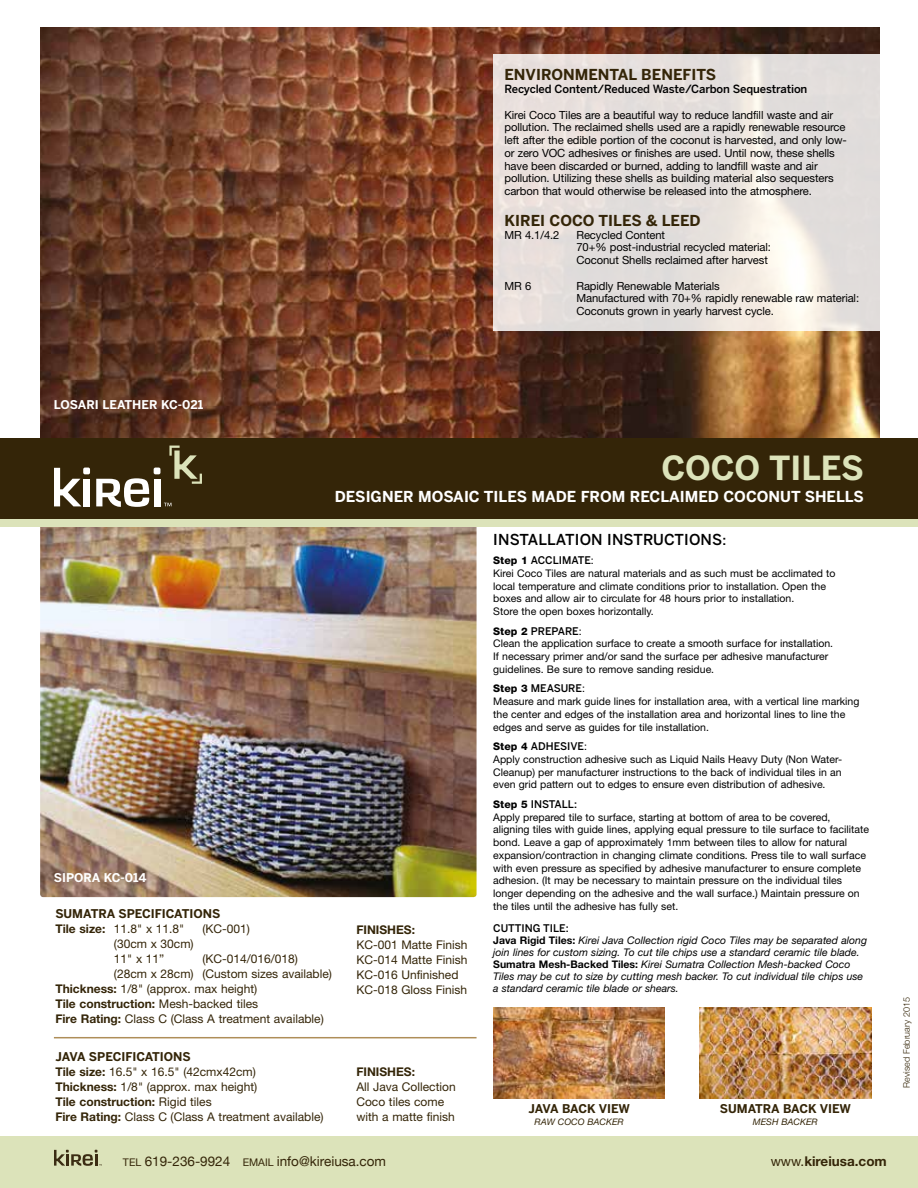
<style>
.page{position:relative;width:918px;height:1188px;background:#fff}
.page>*{position:absolute;margin:0;border:0;box-sizing:border-box;transform-origin:0 0}
.t1{font:700 33px "Benton Sans";color:#dce3ba}
.t2{font:700 15px "Benton Sans";color:#fff}
.t3{font:700 15px "Benton Sans";color:#342508}
.t4{font:500 15px "Benton Sans";letter-spacing:.01em;color:#000}
.t5{font:13.5px "Helvetica Neue";color:#342508}
.t6{font:700 13.5px "Helvetica Neue";color:#342508}
.t7{font:12px/15px "Helvetica Neue";color:#342508}
.t8{font:700 12px "Benton Sans";color:#342508}
.t9{font:700 12px "Helvetica Neue";color:#342508}
.t10{font:700 12px "Benton Sans";color:#fff}
.t11{font:11.25px/12.8px "Helvetica Neue";letter-spacing:-.01em;color:#000}
.t12{font:500 11.25px "Benton Sans";letter-spacing:-.01em;color:#000}
.t13{font:10.5px/12.8px "Helvetica Neue";color:#000}
.t14{font:italic 10.5px/12px "Helvetica Neue";color:#000}
.t15{font:500 10.5px "Benton Sans";color:#000}
.t16{font:italic 9px "Helvetica Neue";color:#342508}
.t17{font:300 9px "Helvetica Neue";color:#342508}
.s1{font-weight:700}
.s2{font-weight:400}
.s3{font-size:13.5px}
.s4{font-family:"Helvetica Neue";font-weight:800}
.s5{font-family:"Helvetica Neue";font-weight:400}
.s6{font-weight:700;font-style:normal}
.s7{font-size:10.5px}
</style>
<div class="page">
<img style="left:40px;top:526px;width:437px;height:371px">
<img style="left:40px;top:27px;width:840px;height:411px">
<div style="left:0;top:1137px;width:918px;height:51px;background:#dce3ba"></div>
<div style="left:0;top:464px;width:918px;height:62px;background:#dce3ba"></div>
<div style="left:0;top:438px;width:918px;height:81px;background:#342508"></div>
<svg style="left:54px;top:1149px;width:48px;height:17px"></svg>
<svg style="left:54px;top:468px;width:27px;height:38px"></svg>
<div style="left:84px;top:479px;width:6px;height:27px;background:#fff"></div>
<div style="left:83px;top:468px;width:7px;height:6px;background:#fff;border-radius:2px"></div>
<svg style="left:96px;top:446px;width:106px;height:61px"></svg>
<img style="left:700px;top:1008px;width:171px;height:91px">
<svg style="left:493px;top:54px;width:387px;height:276px;background:#e6e1dd"></svg>
<img style="left:493px;top:1008px;width:172px;height:91px">
<hr style="left:54px;top:1037px;width:423px;height:1px;background:#ae8e58">
<h2 class="t3" style="left:504px;top:66px;width:213px">ENVIRONMENTAL BENEFITS</h2>
<p class="t12" style="left:504px;top:82px;width:304px">Recycled Content/Reduced Waste/Carbon Sequestration</p>
<p class="t11" style="left:504px;top:108px;width:344px">Kirei Coco Tiles are a beautiful way to reduce landfill waste and air pollution. The reclaimed shells used are a rapidly renewable resource left after the edible portion of the coconut is harvested, and only low&shy;or zero VOC adhesives or finishes are used. Until now, these shells have been discarded or burned, adding to landfill waste and air pollution. Utilizing these shells as building material also sequesters carbon that would otherwise be released into the atmosphere.</p>
<h2 class="t3" style="left:504px;top:211px;width:198px">KIREI COCO TILES &amp; LEED</h2>
<p class="t11" style="left:504px;top:228px;width:56px">MR 4.1/4.2</p>
<p class="t11" style="left:576px;top:228px;width:196px">Recycled Content<br>70+% post-industrial recycled material:<br>Coconut Shells reclaimed after harvest</p>
<p class="t11" style="left:504px;top:279px;width:28px">MR 6</p>
<p class="t11" style="left:576px;top:279px;width:284px">Rapidly Renewable Materials<br>Manufactured with 70+% rapidly renewable raw material:<br>Coconuts grown in yearly harvest cycle.</p>
<p class="t10" style="left:54px;top:397px;width:151px">LOSARI LEATHER KC-021</p>
<h1 class="t1" style="left:661px;top:448px;width:204px">COCO TILES</h1>
<h2 class="t2" style="left:335px;top:488px;width:531px">DESIGNER MOSAIC TILES MADE FROM RECLAIMED COCONUT SHELLS</h2>
<p class="t10" style="left:54px;top:871px;width:94px">SIPORA KC-014</p>
<p class="t8" style="left:55px;top:906px;width:167px">SUMATRA SPECIFICATIONS</p>
<p class="t7" style="left:55px;top:921px;width:130px"><span class="s1">Tile size:</span> 11.8" x 11.8"</p>
<p class="t7" style="left:202px;top:921px;width:49px">(KC-001)</p>
<p class="t7" style="left:114px;top:936px;width:81px">(30cm x 30cm)<br>11" x 11”</p>
<p class="t7" style="left:202px;top:951px;width:97px">(KC-014/016/018)</p>
<p class="t7" style="left:114px;top:966px;width:220px">(28cm x 28cm) (Custom sizes available)</p>
<p class="t7" style="left:55px;top:981px;width:203px"><span class="s1">Thickness:</span> 1/8" (approx. max height)</p>
<p class="t9" style="left:55px;top:996px;width:204px">Tile construction: <span class="s2">Mesh-backed tiles</span></p>
<p class="t7" style="left:55px;top:1011px;width:270px"><span class="s1">Fire Rating:</span> Class C (Class A treatment available)</p>
<p class="t8" style="left:55px;top:1050px;width:137px">JAVA SPECIFICATIONS</p>
<p class="t7" style="left:55px;top:1064px;width:270px"><span class="s1">Tile size:</span> 16.5" x 16.5" (42cmx42cm)<br><span class="s1">Thickness:</span> 1/8" (approx. max height)<br><span class="s1">Tile construction:</span> Rigid tiles<br><span class="s1">Fire Rating:</span> Class C (Class A treatment available)</p>
<p class="t9" style="left:356px;top:922px;width:60px">FINISHES:</p>
<p class="t7" style="left:356px;top:937px;width:113px">KC-001 Matte Finish<br>KC-014 Matte Finish<br>KC-016 Unfinished<br>KC-018 Gloss Finish</p>
<p class="t9" style="left:356px;top:1065px;width:60px">FINISHES:</p>
<p class="t7" style="left:356px;top:1079px;width:101px">All Java Collection<br>Coco tiles come with a matte finish</p>
<h2 class="t4" style="left:493px;top:530px;width:235px">INSTALLATION INSTRUCTIONS<span class="s3">:</span></h2>
<p class="t15" style="left:493px;top:554px;width:102px"><span class="s4">Step 1</span> ACCLIMATE<span class="s5">:</span></p>
<p class="t13" style="left:493px;top:567px;width:344px">Kirei Coco Tiles are natural materials and as such must be acclimated to local temperature and climate conditions prior to installation. Open the boxes and allow air to circulate for 48 hours prior to installation.<br>Store the open boxes horizontally.</p>
<p class="t15" style="left:493px;top:625px;width:90px"><span class="s4">Step 2</span> PREPARE<span class="s5">:</span></p>
<p class="t13" style="left:493px;top:637px;width:341px">Clean the application surface to create a smooth surface for installation.<br>If necessary primer and/or sand the surface per adhesive manufacturer guidelines. Be sure to remove sanding residue.</p>
<p class="t15" style="left:493px;top:682px;width:93px"><span class="s4">Step 3</span> MEASURE<span class="s5">:</span></p>
<p class="t13" style="left:493px;top:695px;width:368px">Measure and mark guide lines for installation area, with a vertical line marking the center and edges of the installation area and horizontal lines to line the edges and serve as guides for tile installation.</p>
<p class="t15" style="left:493px;top:740px;width:95px"><span class="s4">Step 4</span> ADHESIVE<span class="s5">:</span></p>
<p class="t13" style="left:493px;top:753px;width:350px;text-align:justify">Apply construction adhesive such as Liquid Nails Heavy Duty (Non Water-Cleanup) per manufacturer instructions to the back of individual tiles in an even grid pattern out to edges to ensure even distribution of adhesive.</p>
<p class="t15" style="left:493px;top:798px;width:85px"><span class="s4">Step 5</span> INSTALL:</p>
<p class="t13" style="left:493px;top:810px;width:377px">Apply prepared tile to surface, starting at bottom of area to be covered, aligning tiles with guide lines, applying equal pressure to tile surface to facilitate bond. Leave a gap of approximately 1mm between tiles to allow for natural expansion/contraction in changing climate conditions. Press tile to wall surface with even pressure as specified by adhesive manufacturer to ensure complete adhesion. (It may be necessary to maintain pressure on the individual tiles longer depending on the adhesive and the wall surface.) Maintain pressure on the tiles until the adhesive has fully set.</p>
<p class="t15" style="left:493px;top:921px;width:77px">CUTTING TILE:</p>
<p class="t14" style="left:493px;top:934px;width:375px"><span class="s6">Java Rigid Tiles:</span> Kirei Java Collection rigid Coco Tiles may be separated along join lines for custom sizing. To cut tile chips use a standard ceramic tile blade.<br><span class="s6">Sumatra Mesh-Backed Tiles:</span> Kirei Sumatra Collection Mesh-backed Coco Tiles may be cut to size by cutting mesh backer. To cut individual tile chips use a standard ceramic tile blade or shears.</p>
<p class="t8" style="left:529px;top:1101px;width:103px">JAVA BACK VIEW</p>
<p class="t16" style="left:535px;top:1116px;width:91px">RAW COCO BACKER</p>
<p class="t8" style="left:720px;top:1101px;width:133px">SUMATRA BACK VIEW</p>
<p class="t16" style="left:753px;top:1116px;width:66px">MESH BACKER</p>
<p class="t5" style="left:123px;top:1151px;width:265px"><span class="s7">TEL</span> 619-236-9924 <span class="s7">EMAIL</span> info@kireiusa.com</p>
<p class="t6" style="left:771px;top:1153px;width:118px"><span class="s2">www.</span>kireiusa.com</p>
<p class="t17" style="left:901px;top:1088px;width:92px;rotate:-90deg">Revised February 2015</p>
</div>
